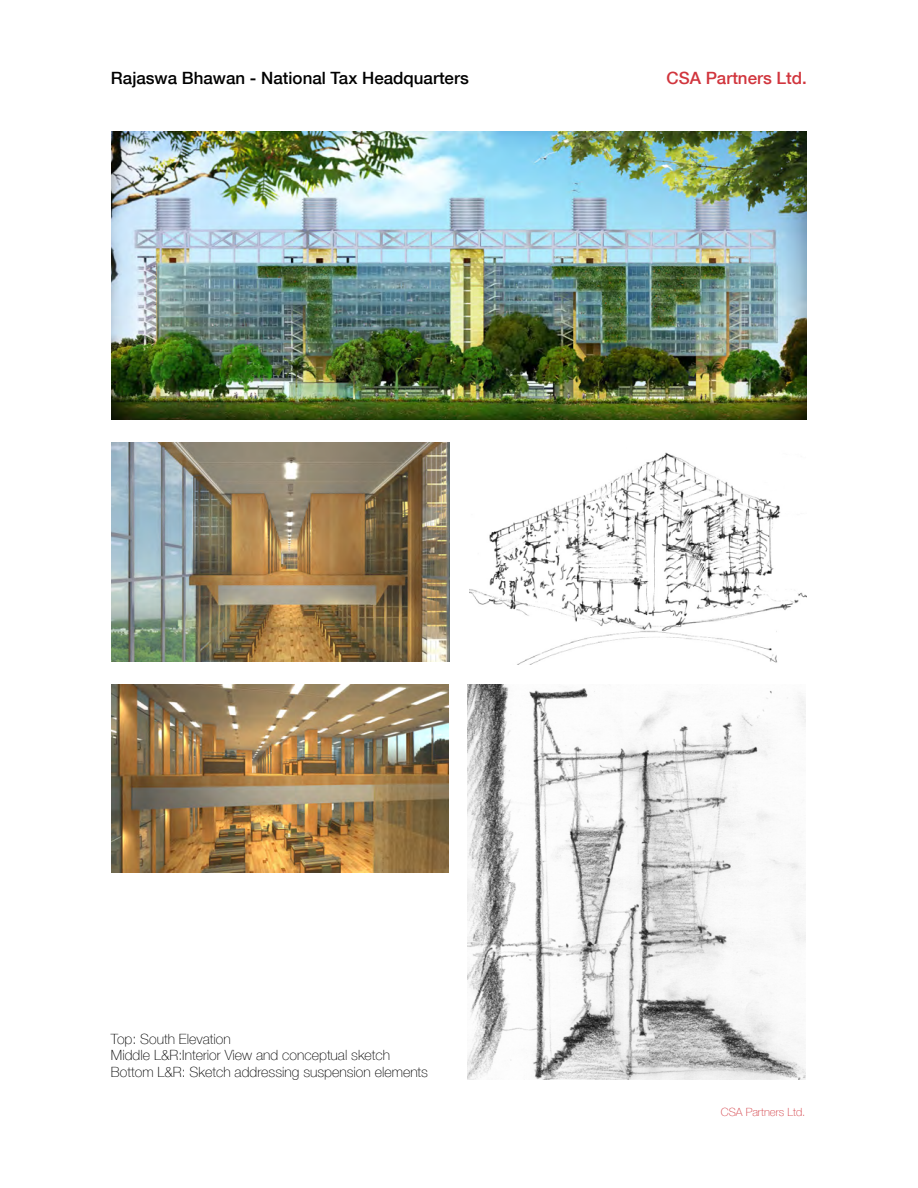
<style>
.page{position:relative;width:918px;height:1188px;background:#fff}
.page>*{position:absolute;margin:0;border:0;box-sizing:border-box;transform-origin:0 0}
.t1{font:500 16.95px "Helvetica Neue LT Com";color:#000}
.t2{font:500 16.95px "Helvetica Neue LT Com";color:#d1353d}
.t3{font:100 14.1px/17px "Helvetica Neue LT Com";color:#000}
.t4{font:100 11.25px "Helvetica Neue LT Com";color:#d1353d}
</style>
<div class="page">
<img style="left:111px;top:132px;width:696px;height:288px">
<img style="left:469px;top:452px;width:338px;height:212px">
<img style="left:468px;top:685px;width:337px;height:395px">
<img style="left:111px;top:443px;width:338px;height:219px">
<img style="left:111px;top:685px;width:338px;height:187px">
<p class="t1" style="left:111px;top:72px;width:359px">Rajaswa Bhawan - National Tax Headquarters</p>
<p class="t2" style="left:666px;top:72px;width:142px">CSA Partners Ltd.</p>
<p class="t3" style="left:111px;top:1031px;width:319px">Top: South Elevation<br>Middle L&amp;R:Interior View and conceptual sketch<br>Bottom L&amp;R: Sketch addressing suspension elements</p>
<p class="t4" style="left:721px;top:1107px;width:86px">CSA Partners Ltd.</p>
</div>
